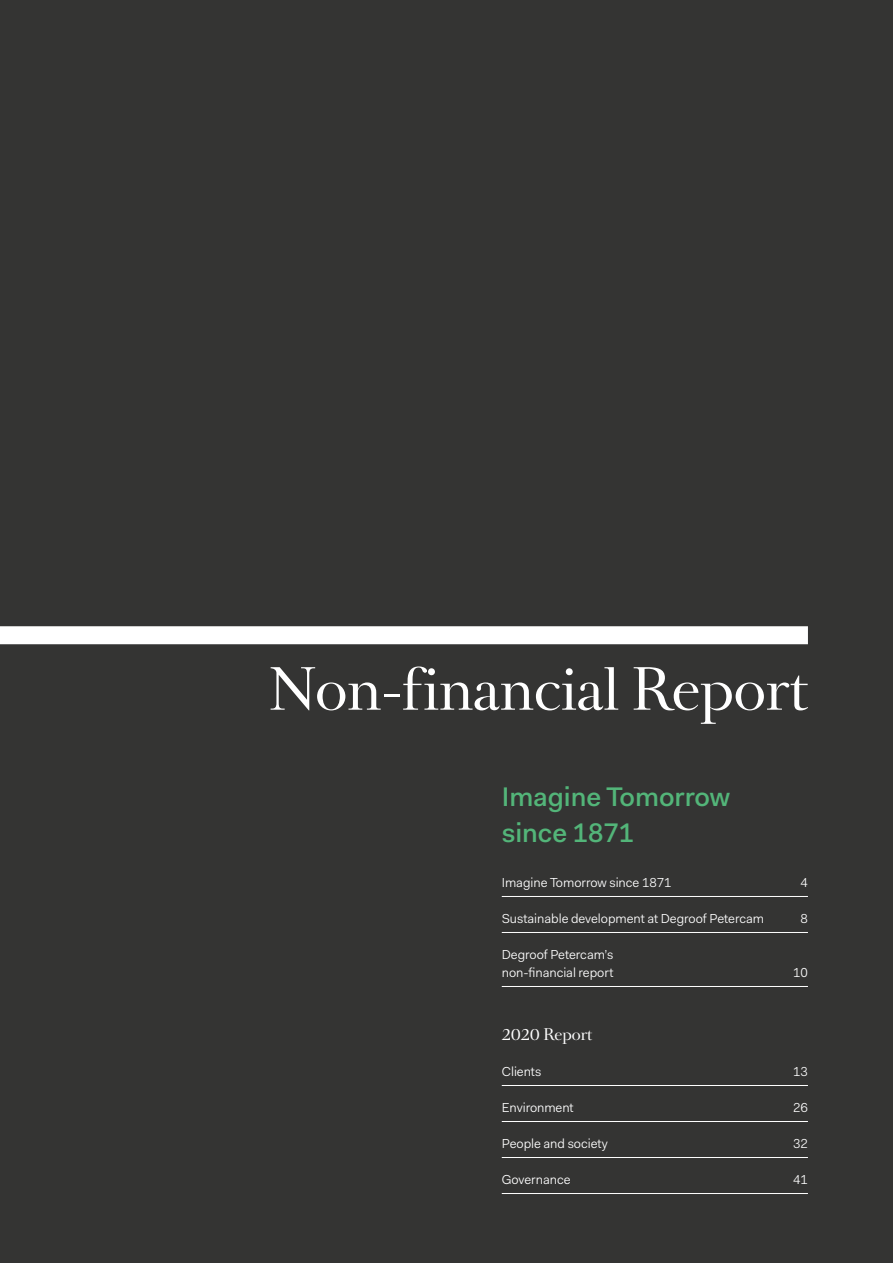
<style>
.page{position:relative;width:893px;height:1263px;background:#343433}
.page>*{position:absolute;margin:0;border:0;box-sizing:border-box;transform-origin:0 0}
.t1{font:54px "Sang Bleu OG Serif";color:#fff}
.t2{font:500 27px/36px "Fakt Pro";color:#53b579}
.t3{font:15px "Sang Bleu OG Serif";letter-spacing:-.005em;color:#fff}
.t4{font:13.05px/18px "Fakt Pro Blond";color:#fff}
</style>
<div class="page">
<div style="left:0;top:626px;width:808px;height:18px;background:#fff"></div>
<hr style="left:502px;top:896px;width:306px;height:1px;background:#fff">
<hr style="left:502px;top:932px;width:306px;height:1px;background:#fff">
<hr style="left:502px;top:986px;width:306px;height:1px;background:#fff">
<hr style="left:502px;top:1085px;width:306px;height:1px;background:#fff">
<hr style="left:502px;top:1121px;width:306px;height:1px;background:#fff">
<hr style="left:502px;top:1157px;width:306px;height:1px;background:#fff">
<hr style="left:502px;top:1193px;width:306px;height:1px;background:#fff">
<h1 class="t1" style="left:269px;top:656px;width:541px">Non-financial Report</h1>
<h2 class="t2" style="left:502px;top:779px;width:230px">Imagine Tomorrow since 1871</h2>
<p class="t4" style="left:502px;top:874px;width:171px">Imagine Tomorrow since 1871</p>
<p class="t4" style="left:800px;top:874px;width:9px">4</p>
<p class="t4" style="left:502px;top:910px;width:264px">Sustainable development at Degroof Petercam</p>
<p class="t4" style="left:800px;top:910px;width:9px">8</p>
<p class="t4" style="left:502px;top:946px;width:113px">Degroof Petercam’s non-financial report</p>
<p class="t4" style="left:793px;top:964px;width:16px">10</p>
<p class="t3" style="left:502px;top:1025px;width:92px">2020 Report</p>
<p class="t4" style="left:502px;top:1063px;width:41px">Clients</p>
<p class="t4" style="left:793px;top:1063px;width:16px">13</p>
<p class="t4" style="left:502px;top:1099px;width:73px">Environment</p>
<p class="t4" style="left:793px;top:1099px;width:16px">26</p>
<p class="t4" style="left:502px;top:1135px;width:108px">People and society</p>
<p class="t4" style="left:793px;top:1135px;width:16px">32</p>
<p class="t4" style="left:502px;top:1171px;width:70px">Governance</p>
<p class="t4" style="left:793px;top:1171px;width:16px">41</p>
</div>
